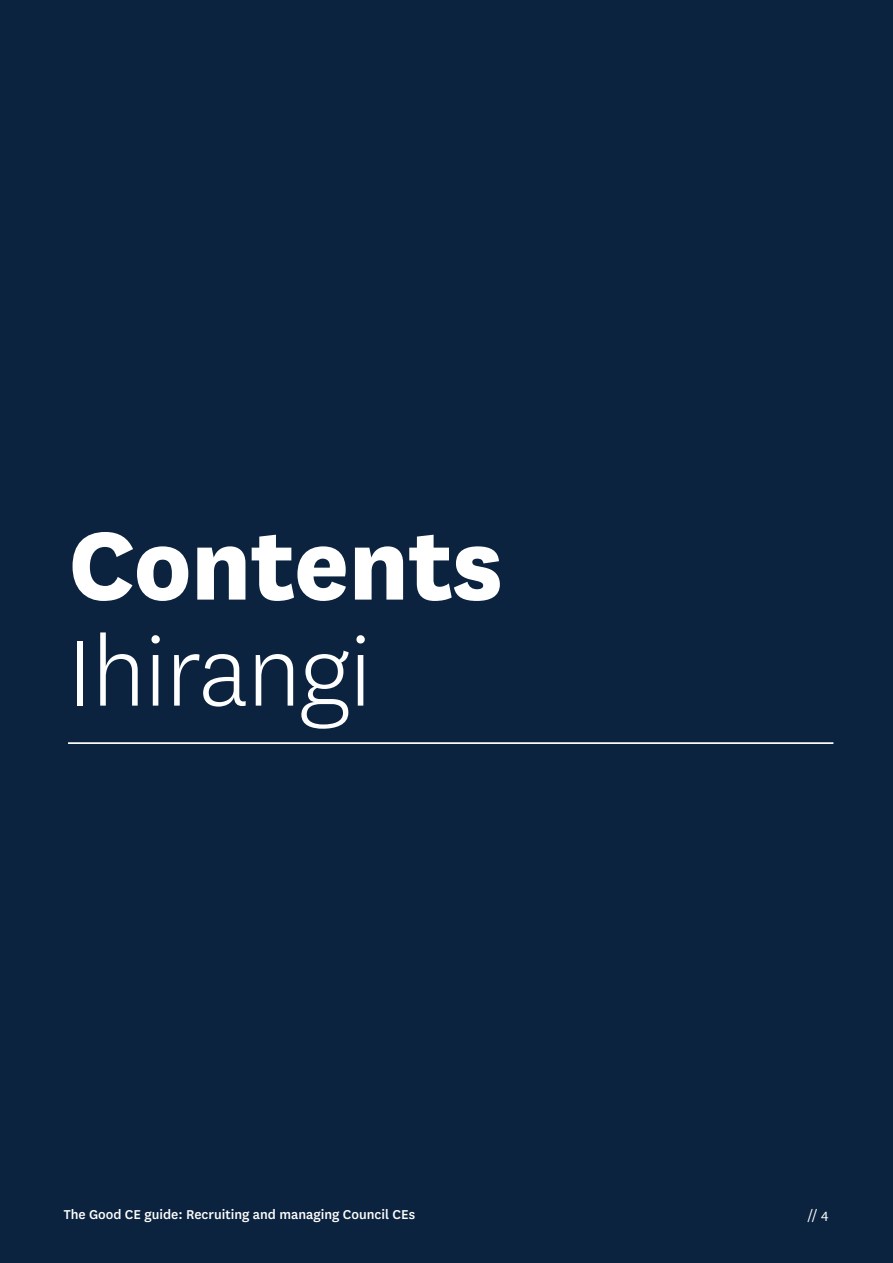
<style>
.page{position:relative;width:893px;height:1263px;background:#0c233f}
.page>*{position:absolute;margin:0;border:0;box-sizing:border-box;transform-origin:0 0}
.t1{font:800 112.5px "National";letter-spacing:-.01em;color:#fff}
.t2{font:300 109.5px "National";letter-spacing:-.01em;color:#fff}
.t3{font:500 15px "National";color:#fff}
.t4{font:15px "National";color:#fff}
</style>
<div class="page">
<hr style="left:892px;top:0;width:1px;height:1263px;background:#f2f0ed">
<hr style="left:68px;top:742px;width:765px;height:2px;background:#fff">
<h1 class="t1" style="left:68px;top:484px;width:437px">Contents</h1>
<h2 class="t2" style="left:68px;top:604px;width:305px">Ihirangi</h2>
<p class="t3" style="left:64px;top:1204px;width:353px">The Good CE guide: Recruiting and managing Council CEs</p>
<p class="t4" style="left:807px;top:1204px;width:22px">// 4</p>
</div>
